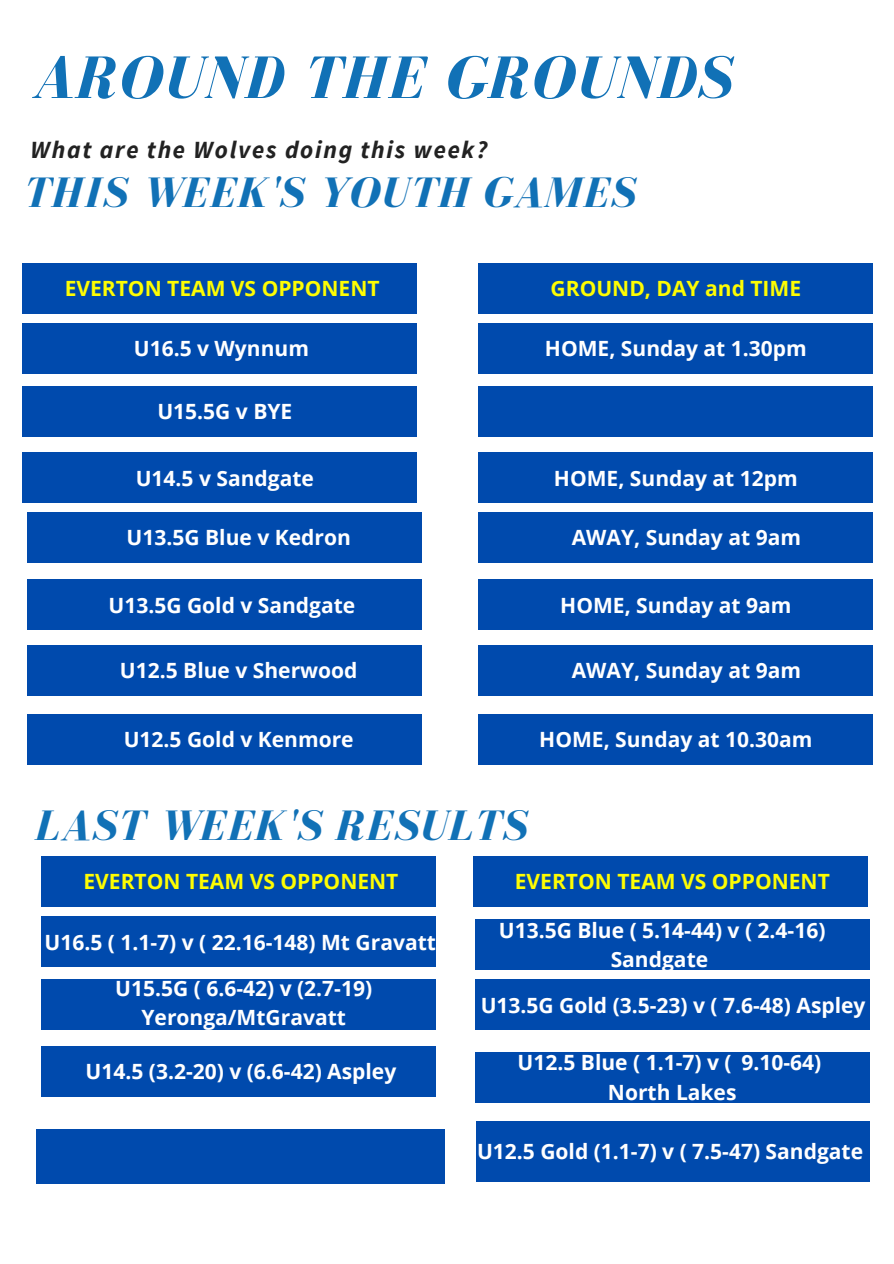
<style>
.page{position:relative;width:894px;height:1264px;background:#fff}
.page>*{position:absolute;margin:0;border:0;box-sizing:border-box;transform-origin:0 0}
.t1{font:italic 700 61.8px "Bodoni FLF";letter-spacing:.03em;color:#1171b6}
.t2{font:italic 700 43.8px "Bodoni FLF";letter-spacing:.03em;color:#1171b6}
.t3{font:italic 700 24.6px "Source Sans Pro";letter-spacing:.07em;color:#222}
.t4{font:700 21px/29.2px "Open Sans";color:#fff;text-align:center}
.t5{font:700 21px "Open Sans";color:#fefd02}
</style>
<div class="page">
<div style="left:23px;top:323px;width:394px;height:51px;background:#004aad"></div>
<div style="left:23px;top:386px;width:394px;height:51px;background:#004aad"></div>
<div style="left:23px;top:452px;width:394px;height:51px;background:#004aad"></div>
<div style="left:28px;top:512px;width:394px;height:50px;background:#004aad"></div>
<div style="left:28px;top:579px;width:394px;height:51px;background:#004aad"></div>
<div style="left:28px;top:645px;width:394px;height:50px;background:#004aad"></div>
<div style="left:478px;top:323px;width:394px;height:51px;background:#004aad"></div>
<div style="left:478px;top:386px;width:394px;height:51px;background:#004aad"></div>
<div style="left:478px;top:452px;width:394px;height:51px;background:#004aad"></div>
<div style="left:478px;top:512px;width:394px;height:50px;background:#004aad"></div>
<div style="left:478px;top:579px;width:394px;height:51px;background:#004aad"></div>
<div style="left:478px;top:645px;width:394px;height:50px;background:#004aad"></div>
<div style="left:478px;top:263px;width:394px;height:50px;background:#004aad"></div>
<div style="left:23px;top:263px;width:394px;height:50px;background:#004aad"></div>
<div style="left:28px;top:714px;width:394px;height:50px;background:#004aad"></div>
<div style="left:478px;top:714px;width:394px;height:50px;background:#004aad"></div>
<div style="left:42px;top:916px;width:393px;height:51px;background:#004aad"></div>
<div style="left:42px;top:979px;width:393px;height:51px;background:#004aad"></div>
<div style="left:42px;top:1045px;width:393px;height:51px;background:#004aad"></div>
<div style="left:475px;top:919px;width:394px;height:50px;background:#004aad"></div>
<div style="left:475px;top:1051px;width:394px;height:51px;background:#004aad"></div>
<div style="left:42px;top:856px;width:393px;height:50px;background:#004aad"></div>
<div style="left:475px;top:1121px;width:394px;height:60px;background:#004aad"></div>
<div style="left:473px;top:856px;width:393px;height:50px;background:#004aad"></div>
<div style="left:36px;top:1129px;width:408px;height:55px;background:#004aad"></div>
<div style="left:475px;top:979px;width:394px;height:51px;background:#004aad"></div>
<p class="t1" style="left:32px;top:45px;width:700px">AROUND THE GROUNDS</p>
<p class="t3" style="left:31px;top:134px;width:458px">What are the Wolves doing this week?</p>
<p class="t2" style="left:23px;top:169px;width:613px">THIS WEEK'S YOUTH GAMES</p>
<p class="t5" style="left:65px;top:273px;width:316px">EVERTON TEAM VS OPPONENT</p>
<p class="t5" style="left:550px;top:273px;width:252px">GROUND, DAY and TIME</p>
<p class="t4" style="left:134px;top:333px;width:176px">U16.5 v Wynnum</p>
<p class="t4" style="left:545px;top:333px;width:263px">HOME, Sunday at 1.30pm</p>
<p class="t4" style="left:157px;top:397px;width:136px">U15.5G v BYE</p>
<p class="t4" style="left:136px;top:463px;width:180px">U14.5 v Sandgate</p>
<p class="t4" style="left:126px;top:522px;width:226px">U13.5G Blue v Kedron</p>
<p class="t4" style="left:554px;top:463px;width:245px">HOME, Sunday at 12pm</p>
<p class="t4" style="left:571px;top:522px;width:231px">AWAY, Sunday at 9am</p>
<p class="t4" style="left:108px;top:590px;width:248px">U13.5G Gold v Sandgate</p>
<p class="t4" style="left:560px;top:590px;width:233px">HOME, Sunday at 9am</p>
<p class="t4" style="left:120px;top:655px;width:239px">U12.5 Blue v Sherwood</p>
<p class="t4" style="left:571px;top:655px;width:231px">AWAY, Sunday at 9am</p>
<p class="t4" style="left:124px;top:724px;width:231px">U12.5 Gold v Kenmore</p>
<p class="t4" style="left:539px;top:724px;width:274px">HOME, Sunday at 10.30am</p>
<p class="t2" style="left:35px;top:802px;width:492px">LAST WEEK'S RESULTS</p>
<p class="t5" style="left:514px;top:866px;width:316px">EVERTON TEAM VS OPPONENT</p>
<p class="t5" style="left:83px;top:866px;width:316px">EVERTON TEAM VS OPPONENT</p>
<p class="t4" style="left:44px;top:926px;width:393px">U16.5 ( 1.1-7) v ( 22.16-148) Mt Gravatt</p>
<p class="t4" style="left:115px;top:973px;width:258px">U15.5G ( 6.6-42) v (2.7-19)<br>Yeronga/MtGravatt</p>
<p class="t4" style="left:86px;top:1056px;width:312px">U14.5 (3.2-20) v (6.6-42) Aspley</p>
<p class="t4" style="left:498px;top:914px;width:328px">U13.5G Blue ( 5.14-44) v ( 2.4-16)<br>Sandgate</p>
<p class="t4" style="left:480px;top:989px;width:386px">U13.5G Gold (3.5-23) v ( 7.6-48) Aspley</p>
<p class="t4" style="left:517px;top:1047px;width:305px">U12.5 Blue ( 1.1-7) v ( 9.10-64)</p>
<p class="t4" style="left:607px;top:1076px;width:130px">North Lakes</p>
<p class="t4" style="left:477px;top:1136px;width:387px">U12.5 Gold (1.1-7) v ( 7.5-47) Sandgate</p>
</div>
